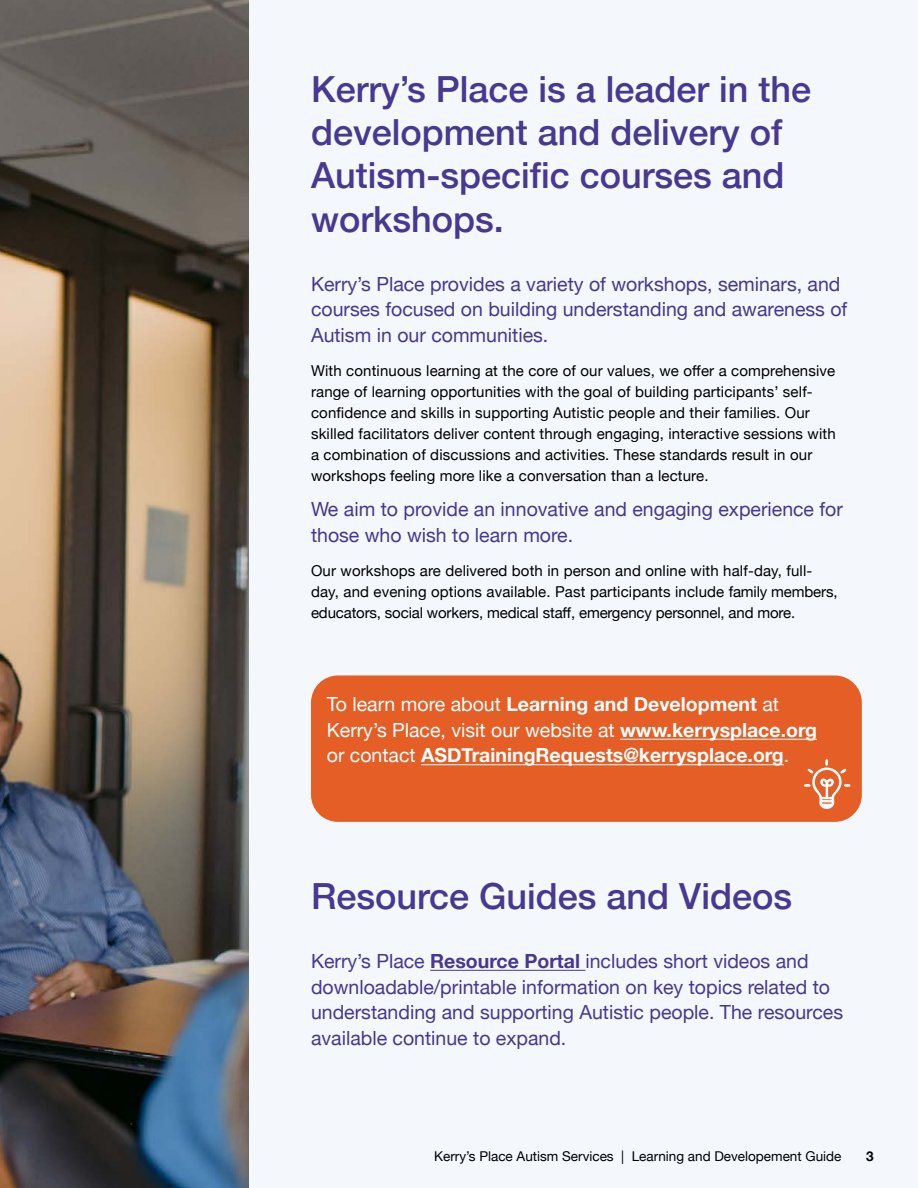
<style>
.page{position:relative;width:918px;height:1188px;background:#f4f7fc}
.page>*{position:absolute;margin:0;border:0;box-sizing:border-box;transform-origin:0 0}
.Header_-_H1{font:500 36px/43.2px "Helvetica Neue";color:#473891}
.Intro_copy{font:19.5px/25.5px "Helvetica Neue";color:#473891}
.Info_Pull_outs{font:700 19.5px/25.5px "Helvetica Neue";color:#fff}
.Body_copy{font:15px/21px "Helvetica Neue";letter-spacing:.01em;color:#000}
.t1{font:13.5px "Helvetica Neue";color:#000}
.t2{font:700 13.5px "Helvetica Neue";color:#000}
.s1{font-weight:400}
.s2{font-weight:700}
</style>
<div class="page">
<img style="left:0;top:0;width:248px;height:1188px">
<div style="left:311px;top:675px;width:551px;height:147px;background:#e45e26;border-radius:27px"></div>
<hr style="left:620px;top:739px;width:197px;height:1px;background:#fff">
<hr style="left:421px;top:764px;width:363px;height:1px;background:#fff">
<svg style="left:804px;top:759px;width:46px;height:50px"></svg>
<hr style="left:430px;top:970px;width:155px;height:1px;background:#473891">
<p class="Header_-_H1" style="left:311px;top:65px;width:502px">Kerry’s Place is a leader in the development and delivery of<br>Autism-specific courses and workshops.</p>
<p class="Intro_copy" style="left:311px;top:272px;width:538px">Kerry’s Place provides a variety of workshops, seminars, and courses focused on building understanding and awareness of<br>Autism in our communities.</p>
<p class="Body_copy" style="left:311px;top:361px;width:526px">With continuous learning at the core of our values, we offer a comprehensive range of learning opportunities with the goal of building participants’ self&shy;confidence and skills in supporting Autistic people and their families. Our skilled facilitators deliver content through engaging, interactive sessions with a combination of discussions and activities. These standards result in our workshops feeling more like a conversation than a lecture.</p>
<p class="Intro_copy" style="left:311px;top:498px;width:533px">We aim to provide an innovative and engaging experience for those who wish to learn more.</p>
<p class="Body_copy" style="left:311px;top:561px;width:528px">Our workshops are delivered both in person and online with half-day, full&shy;day, and evening options available. Past participants include family members, educators, social workers, medical staff, emergency personnel, and more.</p>
<p class="Info_Pull_outs" style="left:327px;top:692px;width:492px"><span class="s1">To learn more about</span> Learning and Development <span class="s1">at<br>Kerry’s Place, visit our website at</span> www.kerrysplace.org <span class="s1">or contact</span> ASDTrainingRequests@kerrysplace.org<span class="s1">.</span></p>
<p class="Header_-_H1" style="left:311px;top:872px;width:483px">Resource Guides and Videos</p>
<p class="Intro_copy" style="left:311px;top:950px;width:534px">Kerry’s Place <span class="s2">Resource Portal</span> includes short videos and downloadable/printable information on key topics related to understanding and supporting Autistic people. The resources available continue to expand.</p>
<p class="t1" style="left:434px;top:1146px;width:409px">Kerry’s Place Autism Services | Learning and Developement Guide</p>
<p class="t2" style="left:866px;top:1145px;width:9px">3</p>
<p class="t1" style="left:450px;top:1146px;width:402px">Kerry’s Place Autism Services | Learning and D velopment Guide</p>
<p class="t2" style="left:869px;top:1145px;width:9px">3</p>
</div>
